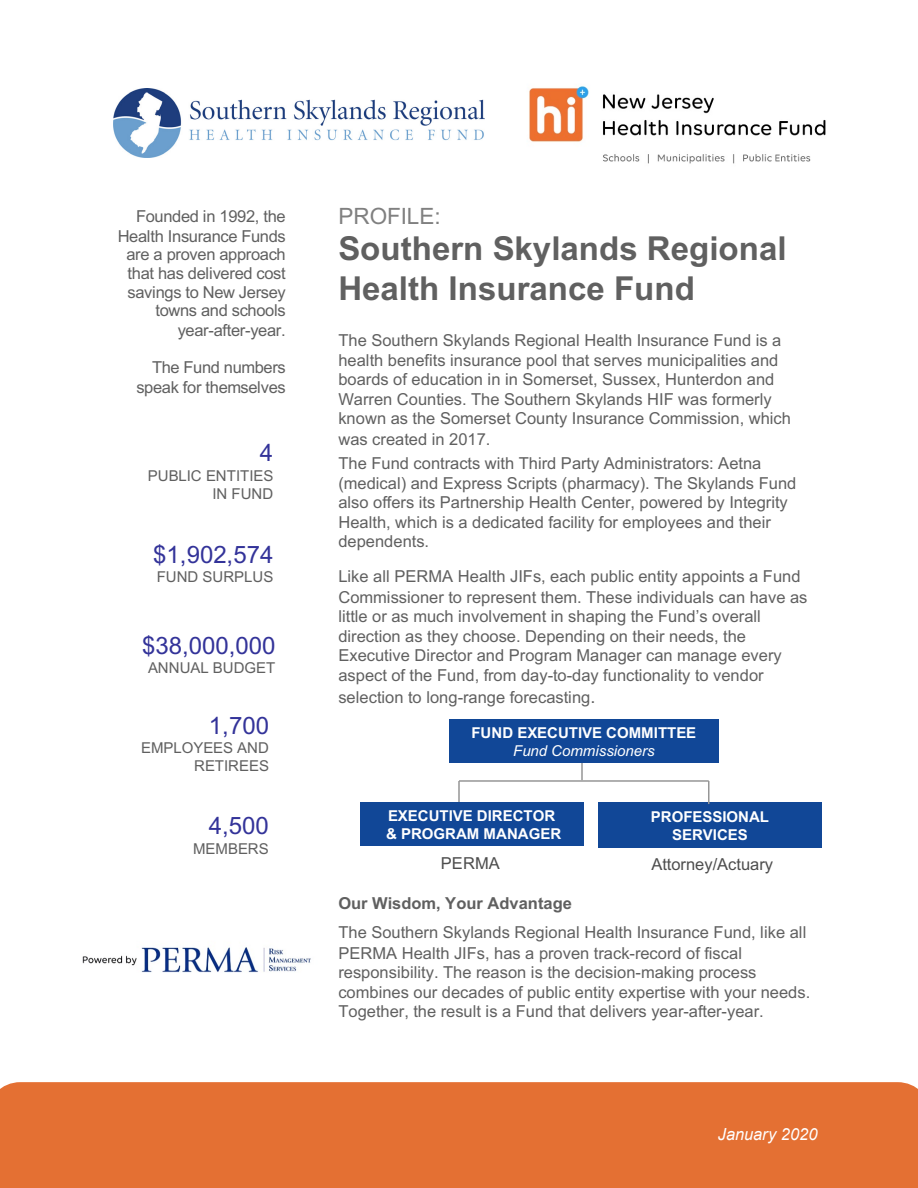
<style>
.page{position:relative;width:918px;height:1188px;background:#fff}
.page>*{position:absolute;margin:0;border:0;box-sizing:border-box;transform-origin:0 0}
.t1{font:700 33px/40.3px "Arial";color:#606060}
.t2{font:24px "Arial";color:#339}
.t3{font:22.5px "Arial";color:#808080}
.t4{font:italic 16.65px "Arial";color:#fff}
.t5{font:16.5px/19.5px "Arial";color:#606060}
.t6{font:16.5px/19px "Arial";letter-spacing:-.02em;color:#606060;text-align:right}
.t7{font:16.5px "Arial";color:#4d4d4d}
.t8{font:700 15px/18px "Arial";color:#fff;text-align:center}
.t9{font:15px/18px "Arial";letter-spacing:-.005em;color:#606060;text-align:right}
.s1{font-size:18px}
.s2{font-weight:400;font-style:italic}
.s3{font-weight:700}
</style>
<div class="page">
<img style="left:529px;top:86px;width:297px;height:78px">
<img style="left:82px;top:947px;width:229px;height:26px">
<hr style="left:581px;top:759px;width:2px;height:21px;background:#969696">
<hr style="left:458px;top:781px;width:2px;height:23px;background:#969696">
<hr style="left:459px;top:780px;width:250px;height:2px;background:#969696">
<div style="left:449px;top:719px;width:270px;height:43px;background:#114797"></div>
<div style="left:360px;top:803px;width:223px;height:43px;background:#114797"></div>
<div style="left:598px;top:803px;width:224px;height:45px;background:#114797"></div>
<hr style="left:708px;top:781px;width:2px;height:23px;background:#969696">
<img style="left:114px;top:88px;width:371px;height:69px">
<div style="left:0;top:1082px;width:918px;height:106px;background:#e47033"></div>
<p class="t6" style="left:118px;top:206px;width:169px;line-height:19.8px">Founded in 1992, the<br>Health Insurance Funds</p>
<p class="t6" style="left:126px;top:244px;width:161px">are a proven approach that has delivered cost savings to New Jersey towns and schools year-after-year.</p>
<p class="t6" style="left:136px;top:358px;width:151px;line-height:19.5px">The Fund numbers speak for themselves</p>
<p class="t2" style="left:260px;top:436px;width:15px">4</p>
<p class="t9" style="left:148px;top:467px;width:127px">PUBLIC ENTITIES<br>IN FUND</p>
<p class="t2" style="left:153px;top:538px;width:122px">$1,902,574</p>
<p class="t9" style="left:157px;top:568px;width:118px">FUND SURPLUS</p>
<p class="t2" style="left:142px;top:629px;width:135px">$38,000,000</p>
<p class="t9" style="left:148px;top:659px;width:129px">ANNUAL BUDGET</p>
<p class="t2" style="left:209px;top:709px;width:62px">1,700</p>
<p class="t9" style="left:141px;top:739px;width:129px">EMPLOYEES AND<br>RETIREES</p>
<p class="t2" style="left:209px;top:809px;width:62px">4,500</p>
<p class="t9" style="left:193px;top:840px;width:77px">MEMBERS</p>
<p class="t3" style="left:338px;top:200px;width:104px">PROFILE:</p>
<p class="t1" style="left:338px;top:228px;width:450px">Southern Skylands Regional<br>Health Insurance Fund</p>
<p class="t5" style="left:338px;top:330px;width:454px">The Southern Skylands Regional Health Insurance Fund is a health benefits insurance pool that serves municipalities and boards of education in in Somerset, Sussex, Hunterdon and Warren Counties. The Southern Skylands HIF was formerly known as the Somerset County Insurance Commission, which was created in 2017.</p>
<p class="t5" style="left:338px;top:454px;width:460px">The Fund contracts with Third Party Administrators: Aetna (medical) and Express Scripts (pharmacy). The Skylands Fund also offers its Partnership Health Center, powered by Integrity Health, which is a dedicated facility for employees and their dependents.</p>
<p class="t5" style="left:338px;top:565px;width:471px;line-height:21.3px">Like all PERMA Health JIFs, each public entity appoints a Fund<br>Commissioner to represent them. These individuals can have as</p>
<p class="t5" style="left:338px;top:607px;width:445px">little or as much involvement in shaping the Fund’s overall direction as they choose. Depending on their needs, the Executive Director and Program Manager can manage every aspect of the Fund, from day-to-day functionality to vendor</p>
<p class="t5" style="left:338px;top:688px;width:258px">selection to long-range forecasting<span class="s1">.</span></p>
<p class="t8" style="left:471px;top:724px;width:226px">FUND EXECUTIVE COMMITTEE<br><span class="s2">Fund Commissioners</span></p>
<p class="t8" style="left:386px;top:807px;width:177px;text-align:left">EXECUTIVE DIRECTOR &amp; PROGRAM MANAGER</p>
<p class="t8" style="left:651px;top:808px;width:120px">PROFESSIONAL<br>SERVICES</p>
<p class="t7" style="left:441px;top:851px;width:60px">PERMA</p>
<p class="t7" style="left:651px;top:853px;width:123px">Attorney/Actuary</p>
<p class="t5" style="left:338px;top:889px;width:469px;line-height:28.5px"><span class="s3">Our Wisdom, Your Advantage<br></span>The Southern Skylands Regional Health Insurance Fund, like all</p>
<p class="t5" style="left:338px;top:943px;width:473px">PERMA Health JIFs, has a proven track-record of fiscal responsibility. The reason is the decision-making process combines our decades of public entity expertise with your needs.<br>Together, the result is a Fund that delivers year-after-year.</p>
<p class="t4" style="left:718px;top:1123px;width:101px">January 2020</p>
</div>
